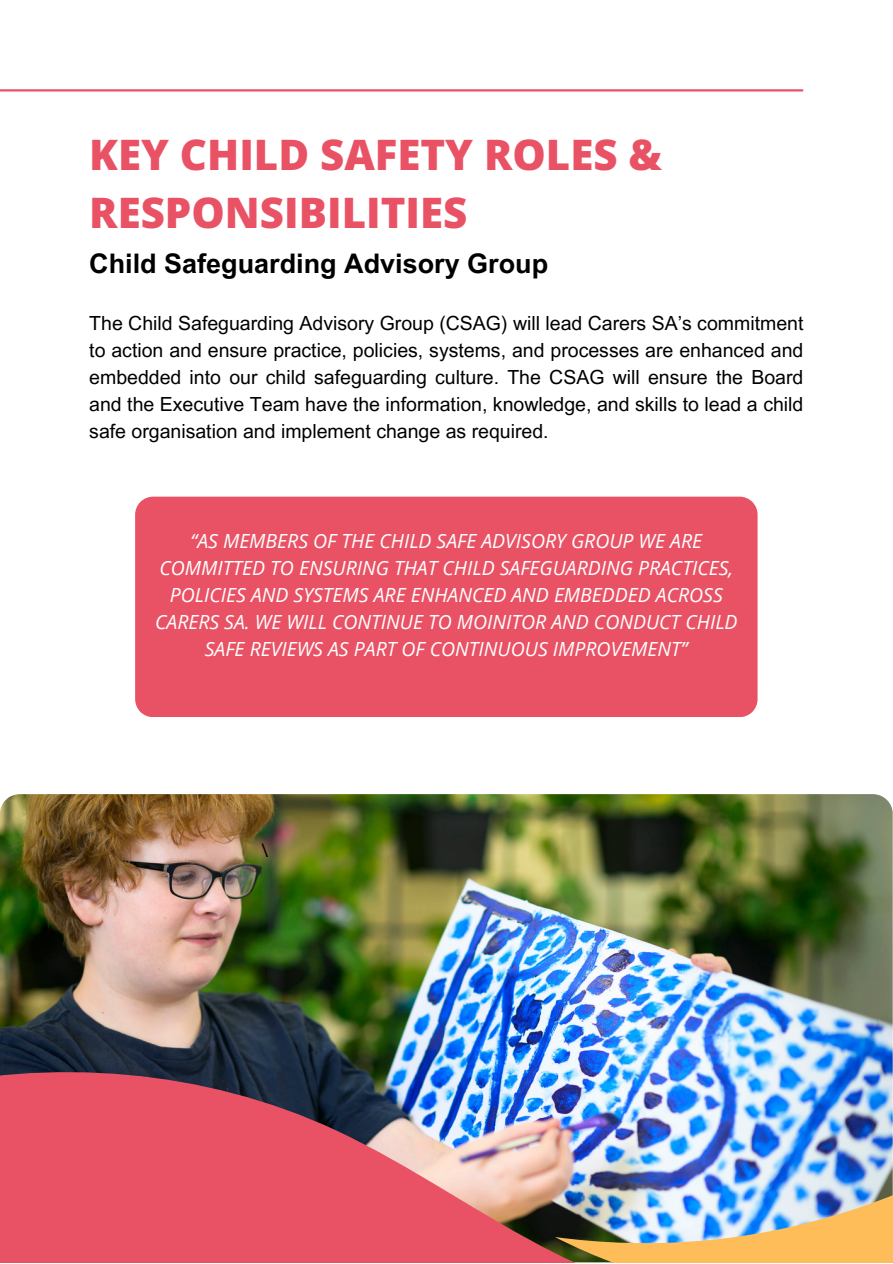
<style>
.page{position:relative;width:893px;height:1264px;background:#fff}
.page>*{position:absolute;margin:0;border:0;box-sizing:border-box;transform-origin:0 0}
.t1{font:800 42px/58.5px "Open Sans";color:#e95265}
.t2{font:700 27px "Arial MT Pro";color:#000}
.t3{font:19.5px/27px "Arial MT Pro";color:#000;text-align:justify}
.t4{font:italic 19.5px/27px "Open Sans";color:#fff;text-align:center}
.t5{font:18.75px "Open Sans";color:#000}
</style>
<div class="page">
<hr style="left:0;top:89px;width:802px;height:2px;background:#e95265">
<img style="left:0;top:794px;width:892px;height:468px;border-radius:20px">
<img style="left:0;top:1056px;width:892px;height:206px">
<img style="left:554px;top:1151px;width:338px;height:111px">
<div style="left:135px;top:496px;width:622px;height:221px;background:#e95265"></div>
<p class="t1" style="left:89px;top:124px;width:574px">KEY CHILD SAFETY ROLES &amp;<br>RESPONSIBILITIES</p>
<p class="t2" style="left:89px;top:253px;width:460px">Child Safeguarding Advisory Group</p>
<p class="t3" style="left:89px;top:312px;width:715px">The Child Safeguarding Advisory Group (CSAG) will lead Carers SA’s commitment to action and ensure practice, policies, systems, and processes are enhanced and embedded into our child safeguarding culture. The CSAG will ensure the Board and the Executive Team have the information, knowledge, and skills to lead a child safe organisation and implement change as required.</p>
<p class="t4" style="left:155px;top:527px;width:584px">“AS MEMBERS OF THE CHILD SAFE ADVISORY GROUP WE ARE COMMITTED TO ENSURING THAT CHILD SAFEGUARDING PRACTICES, POLICIES AND SYSTEMS ARE ENHANCED AND EMBEDDED ACROSS CARERS SA. WE WILL CONTINUE TO MOINITOR AND CONDUCT CHILD SAFE REVIEWS AS PART OF CONTINUOUS IMPROVEMENT”</p>
<p class="t5" style="left:261px;top:836px;width:8px">\</p>
</div>
